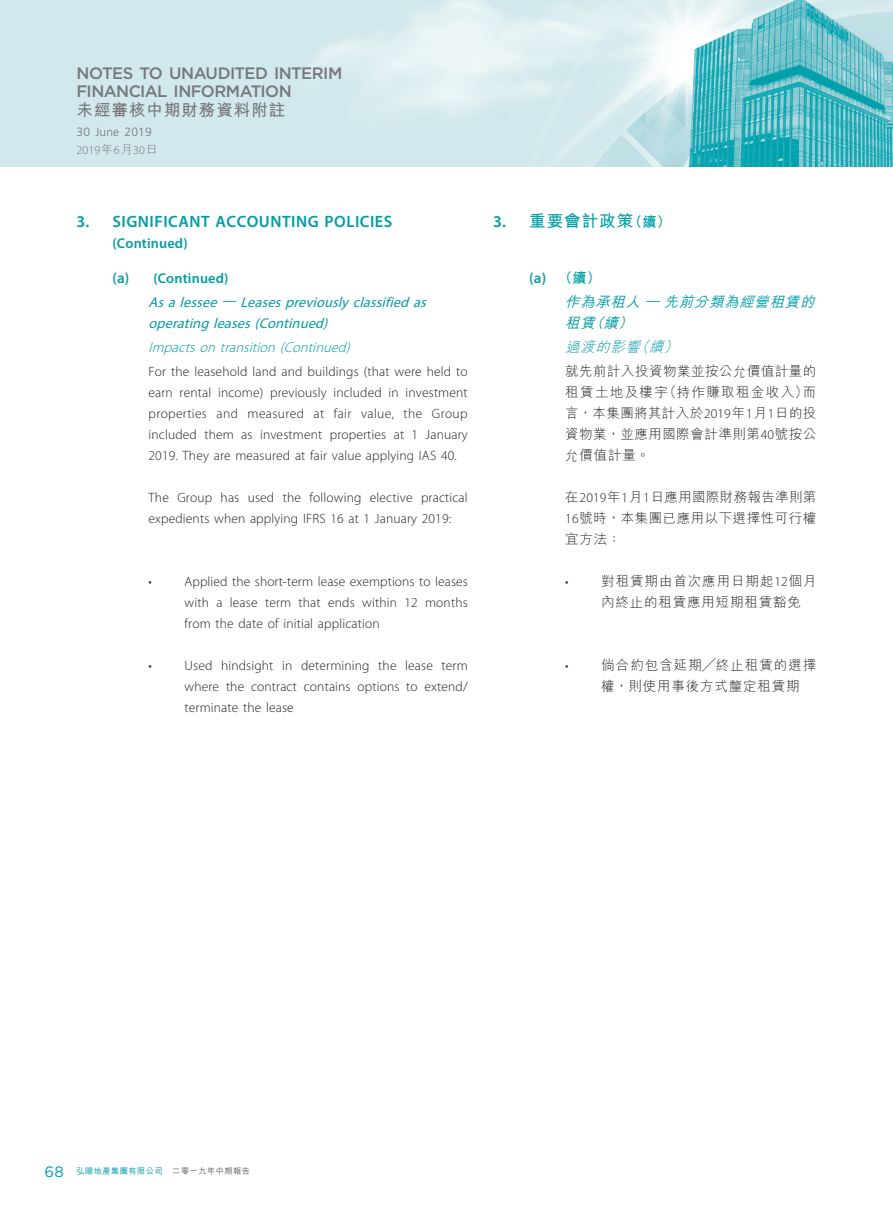
<style>
.page{position:relative;width:893px;height:1212px;background:#fff}
.page>*{position:absolute;margin:0;border:0;box-sizing:border-box;transform-origin:0 0}
.t1{font:500 16.5px/18px "Gotham";letter-spacing:-.035em;color:#76787b}
._03_H1{font:600 16.5px "Myriad Pro";letter-spacing:.03em;color:#009ca7}
.t2{font:700 16.5px "M Hei HK";letter-spacing:.06em;color:#76787b}
._03_H1-2{font:700 16.5px "M Hei HK";letter-spacing:.06em;color:#009ca7}
._04___H2{font:600 15px "Myriad Pro";color:#009ca7}
._05_____H3{font:italic 14.25px/21px "Myriad Pro";color:#009ca7}
._06_______H4{font:italic 300 14.25px "Myriad Pro";color:#009ca7}
._05_____H3-2{font:italic 500 14.25px/21px "M Hei HK";color:#009ca7}
._04___H2-2{font:600 14.25px "Myriad Pro";letter-spacing:.01em;color:#009ca7}
._03_H1-3{font:600 14.25px "Myriad Pro";letter-spacing:.01em;color:#009ca7}
._06_______H4-2{font:italic 300 14.25px "M Hei HK";color:#009ca7}
._13_____P4{font:300 13.5px/21px "Myriad Pro";letter-spacing:.01em;color:#231f20;text-align:justify}
._09_______IN4{font:300 13.5px/21px "Myriad Pro";letter-spacing:.01em;color:#231f20;text-align:justify}
._13_____P4-2{font:300 13.5px/21px "M Hei HK";letter-spacing:.035em;color:#231f20;text-align:justify}
._09_______IN4-2{font:300 13.5px/21px "M Hei HK";letter-spacing:.065em;color:#231f20}
.t3{font:300 12px "Frutiger LT Std";letter-spacing:.015em;color:#76787b}
.t4{font:300 12px "Myriad Pro";letter-spacing:.01em;color:#76787b}
.t5{font:500 8.25px "M Hei HK";letter-spacing:.05em;color:#009ca7}
.s1{font-family:"M Hei HK"}
.s2{font-size:15px}
.s3{font-family:"Myriad Pro";font-weight:600}
.s4{font-size:14.25px}
.s5{font-family:"M Hei HK";font-weight:700;font-size:14.25px}
.s6{font-family:"Myriad Pro";font-weight:400}
.s7{font-family:"Myriad Pro"}
.s8{font-family:"Gotham";font-weight:400;font-size:15px}
.s9{color:#636366}
</style>
<div class="page">
<img style="left:0;top:0;width:893px;height:167px">
<p class="t1" style="left:77px;top:64px;width:267px">NOTES TO UNAUDITED INTERIM<br>FINANCIAL INFORMATION</p>
<p class="t2" style="left:77px;top:98px;width:210px">未經審核中期財務資料附註</p>
<p class="t3" style="left:77px;top:125px;width:77px">30 June 2019</p>
<p class="t4" style="left:77px;top:143px;width:83px">2019<span class="s1">年</span>6<span class="s1">月</span>30<span class="s1">日</span></p>
<p class="_03_H1" style="left:77px;top:213px;width:317px">3. SIGNIFICANT ACCOUNTING POLICIES</p>
<p class="_03_H1-3" style="left:113px;top:236px;width:77px">(Continued)</p>
<p class="_04___H2-2" style="left:113px;top:270px;width:117px"><span class="s2">(a)</span> (Continued)</p>
<p class="_05_____H3" style="left:149px;top:291px;width:283px">Asalessee— Leasespreviouslyclassifiedas operatingleases(Continued)</p>
<p class="_06_______H4" style="left:149px;top:339px;width:207px">Impactson transition (Continued)</p>
<p class="_13_____P4" style="left:149px;top:361px;width:321px">For the leasehold land and buildings (that were held to earn rental income) previously included in investment properties and measured at fair value, the Group included them as investment properties at 1 January 2019. They are measured at fair value applying IAS 40.</p>
<p class="_13_____P4" style="left:149px;top:487px;width:321px">The Group has used the following elective practical expedients when applying IFRS 16 at 1 January 2019:</p>
<p class="_09_______IN4" style="left:149px;top:571px;width:5px">•</p>
<p class="_09_______IN4" style="left:185px;top:571px;width:285px">Applied the short-term lease exemptions to leases with a lease term that ends within 12 months from the date of initial application</p>
<p class="_09_______IN4" style="left:149px;top:655px;width:5px">•</p>
<p class="_09_______IN4" style="left:185px;top:655px;width:285px">Used hindsight in determining the lease term where the contract contains options to extend/ terminate the lease</p>
<p class="_03_H1-2" style="left:493px;top:209px;width:179px"><span class="s3">3.</span> 重要會計政策<span class="s4">（續）</span></p>
<p class="_04___H2" style="left:529px;top:269px;width:73px">(a) <span class="s5">（續）</span></p>
<p class="_05_____H3-2" style="left:565px;top:290px;width:255px">作為承租人 <span class="s6">—</span> 先前分類為經營租賃的租賃（續）</p>
<p class="_06_______H4-2" style="left:565px;top:337px;width:119px">過渡的影響（續）</p>
<p class="_13_____P4-2" style="left:565px;top:360px;width:253px">就先前計入投資物業並按公允價值計量的租賃土地及樓宇（持作賺取租金收入）而言，本集團將其計入於<span class="s7">2019</span>年<span class="s7">1</span>月<span class="s7">1</span>日的投資物業，並應用國際會計準則第<span class="s7">40</span>號按公允價值計量。</p>
<p class="_13_____P4-2" style="left:565px;top:486px;width:253px">在<span class="s7">2019</span>年<span class="s7">1</span>月<span class="s7">1</span>日應用國際財務報告準則第<span class="s7">16</span>號時，本集團已應用以下選擇性可行權宜方法：</p>
<p class="_09_______IN4" style="left:565px;top:571px;width:5px">•</p>
<p class="_09_______IN4-2" style="left:601px;top:570px;width:217px">對租賃期由首次應用日期起<span class="s7">12</span>個月內終止的租賃應用短期租賃豁免</p>
<p class="_09_______IN4" style="left:565px;top:655px;width:5px">•</p>
<p class="_09_______IN4-2" style="left:601px;top:654px;width:217px">倘合約包含延期╱終止租賃的選擇權，則使用事後方式釐定租賃期</p>
<p class="t5" style="left:44px;top:1165px;width:207px"><span class="s8">68</span> 弘陽地產集團有限公司 <span class="s9">二零一九年中期報告</span></p>
</div>
